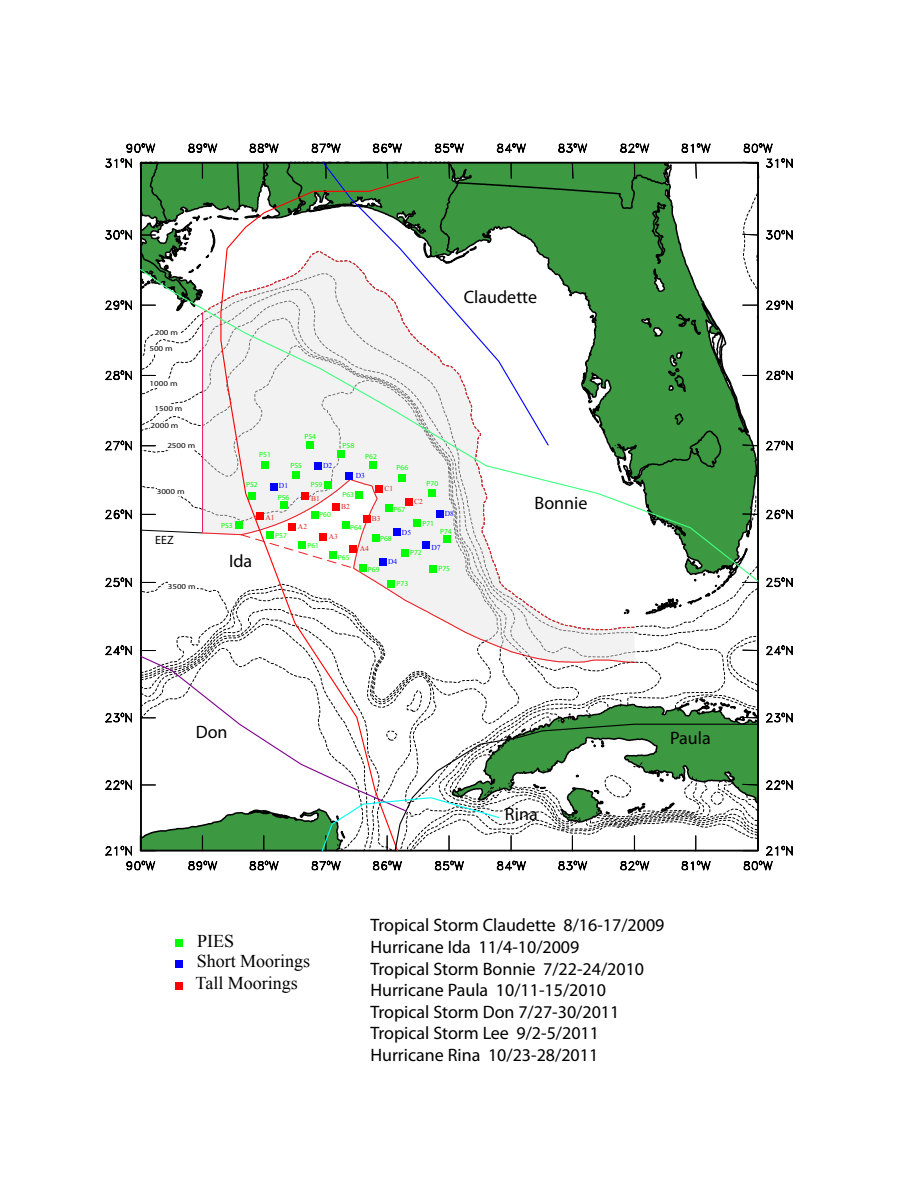
<style>
.page{position:relative;width:918px;height:1188px;background:#fff}
.page>*{position:absolute;margin:0;border:0;box-sizing:border-box;transform-origin:0 0}
.t1{font:18px/21.6px "Myriad Pro";color:#000}
.t2{font:18px/19.6px "Times New Roman";color:#000}
.t3{font:12px "Myriad Pro";color:#000}
.t4{font:7.65px/16.4px "Myriad Pro";color:#000;scale:1.19 1}
.t5{font:7.5px "Myriad Pro";color:#0f0}
.t6{font:7.5px "Times New Roman";color:#d22}
.t7{font:7.5px "Times New Roman";color:#00f}
</style>
<div class="page">
<svg style="left:105px;top:143px;width:688px;height:727px"></svg>
<svg style="left:312px;top:143px;width:250px;height:727px"></svg>
<svg style="left:562px;top:143px;width:211px;height:727px"></svg>
<svg style="left:175px;top:939px;width:8px;height:7px"></svg>
<svg style="left:175px;top:960px;width:8px;height:8px"></svg>
<svg style="left:175px;top:982px;width:8px;height:7px"></svg>
<svg style="left:449px;top:631px;width:248px;height:24px"></svg>
<svg style="left:139px;top:156px;width:620px;height:475px"></svg>
<svg style="left:322px;top:161px;width:228px;height:107px"></svg>
<svg style="left:220px;top:175px;width:200px;height:480px"></svg>
<svg style="left:139px;top:268px;width:621px;height:315px"></svg>
<svg style="left:139px;top:655px;width:621px;height:197px"></svg>
<p class="t1" style="left:464px;top:286px;width:75px">Claudette</p>
<p class="t4" style="left:149px;top:324px;width:26px;text-indent:5px">200 m<br>500 m</p>
<p class="t4" style="left:150px;top:375px;width:25px">1000 m</p>
<p class="t4" style="left:155px;top:400px;width:25px">1500 m</p>
<p class="t4" style="left:151px;top:418px;width:25px">2000 m</p>
<p class="t4" style="left:167px;top:438px;width:25px">2500 m</p>
<p class="t5" style="left:304px;top:432px;width:13px">P54</p>
<p class="t5" style="left:342px;top:440px;width:13px">P58</p>
<p class="t5" style="left:259px;top:450px;width:13px">P51</p>
<p class="t5" style="left:365px;top:452px;width:13px">P62</p>
<p class="t4" style="left:157px;top:483px;width:25px">3000 m</p>
<p class="t3" style="left:155px;top:532px;width:20px">EEZ</p>
<p class="t5" style="left:221px;top:520px;width:13px">P53</p>
<p class="t5" style="left:246px;top:480px;width:13px">P52</p>
<p class="t1" style="left:229px;top:550px;width:25px">Ida</p>
<p class="t7" style="left:323px;top:460px;width:11px">D2</p>
<p class="t5" style="left:290px;top:461px;width:13px">P55</p>
<p class="t5" style="left:397px;top:463px;width:13px">P66</p>
<p class="t5" style="left:394px;top:505px;width:13px">P67</p>
<p class="t7" style="left:356px;top:470px;width:11px">D3</p>
<p class="t5" style="left:427px;top:479px;width:13px">P70</p>
<p class="t5" style="left:422px;top:519px;width:13px">P71</p>
<p class="t5" style="left:311px;top:479px;width:13px">P59</p>
<p class="t5" style="left:319px;top:510px;width:13px">P60</p>
<p class="t5" style="left:307px;top:541px;width:13px">P61</p>
<p class="t7" style="left:279px;top:481px;width:11px">D1</p>
<p class="t6" style="left:385px;top:483px;width:10px">C1</p>
<p class="t5" style="left:342px;top:490px;width:13px">P63</p>
<p class="t5" style="left:350px;top:522px;width:13px">P64</p>
<p class="t5" style="left:338px;top:553px;width:13px">P65</p>
<p class="t5" style="left:278px;top:493px;width:13px">P56</p>
<p class="t5" style="left:275px;top:531px;width:13px">P57</p>
<p class="t6" style="left:311px;top:494px;width:10px">B1</p>
<p class="t6" style="left:414px;top:496px;width:10px">C2</p>
<p class="t6" style="left:341px;top:501px;width:10px">B2</p>
<p class="t7" style="left:445px;top:508px;width:11px">D8</p>
<p class="t6" style="left:265px;top:512px;width:11px">A1</p>
<p class="t6" style="left:372px;top:514px;width:10px">B3</p>
<p class="t6" style="left:298px;top:521px;width:11px">A2</p>
<p class="t5" style="left:440px;top:527px;width:13px">P74</p>
<p class="t5" style="left:438px;top:564px;width:13px">P75</p>
<p class="t7" style="left:402px;top:527px;width:11px">D5</p>
<p class="t6" style="left:329px;top:532px;width:11px">A3</p>
<p class="t5" style="left:380px;top:533px;width:13px">P68</p>
<p class="t7" style="left:431px;top:543px;width:11px">D7</p>
<p class="t6" style="left:360px;top:544px;width:11px">A4</p>
<p class="t5" style="left:410px;top:548px;width:13px">P72</p>
<p class="t7" style="left:388px;top:557px;width:11px">D4</p>
<p class="t5" style="left:368px;top:565px;width:13px">P69</p>
<p class="t1" style="left:535px;top:492px;width:54px">Bonnie</p>
<p class="t4" style="left:168px;top:578px;width:25px">3500 m</p>
<p class="t5" style="left:397px;top:579px;width:13px">P73</p>
<p class="t1" style="left:196px;top:721px;width:33px">Don</p>
<p class="t1" style="left:505px;top:803px;width:34px">Rina</p>
<p class="t1" style="left:670px;top:727px;width:42px">Paula</p>
<p class="t2" style="left:197px;top:931px;width:115px">PIES<br>Short Moorings</p>
<p class="t2" style="left:196px;top:973px;width:104px">Tall Moorings</p>
<p class="t1" style="left:370px;top:914px;width:296px">Tropical Storm Claudette 8/16-17/2009<br>Hurricane Ida 11/4-10/2009<br>Tropical Storm Bonnie 7/22-24/2010<br>Hurricane Paula 10/11-15/2010<br>Tropical Storm Don 7/27-30/2011<br>Tropical Storm Lee 9/2-5/2011<br>Hurricane Rina 10/23-28/2011</p>
</div>
